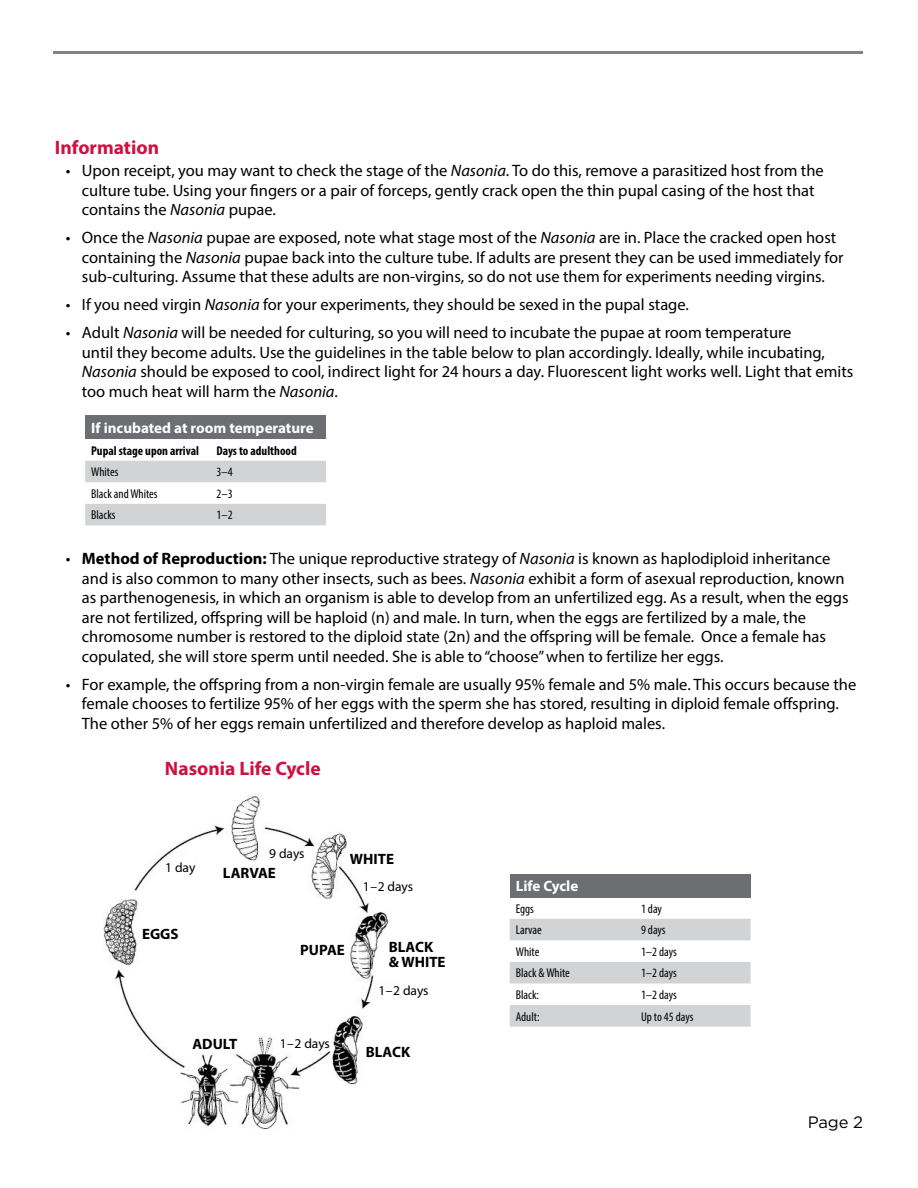
<style>
.page{position:relative;width:918px;height:1188px;background:#fff}
.page>*{position:absolute;margin:0;border:0;box-sizing:border-box;transform-origin:0 0}
.t1{font:700 19.5px "Myriad Pro";color:#ce1141}
.t2{font:16.5px/19.5px "Myriad Pro";color:#000}
.t3{font:16.5px "Gotham";color:#000}
.t4{font:700 15px/15px "Myriad Pro";color:#000}
.t5{font:700 15px "Myriad Pro";color:#fff}
.t6{font:13.5px "Myriad Pro";letter-spacing:-.005em;color:#000}
.t7{font:condensed 12.75px "Myriad Pro";color:#000}
.t8{font:700 condensed 12.75px "Myriad Pro";color:#000}
.s1{font-style:italic}
.s2{font-weight:700}
</style>
<div class="page">
<hr style="left:53px;top:51px;width:810px;height:3px;background:#808285">
<div style="left:85px;top:416px;width:241px;height:23px;background:#6d6e71"></div>
<svg style="left:85px;top:461px;width:241px;height:64px"></svg>
<div style="left:510px;top:874px;width:241px;height:23px;background:#6d6e71"></div>
<svg style="left:510px;top:919px;width:241px;height:108px"></svg>
<img style="left:103px;top:795px;width:293px;height:334px">
<p class="t1" style="left:55px;top:135px;width:106px">Information</p>
<p class="t2" style="left:82px;top:161px;width:743px;text-indent:-16px">• Upon receipt, you may want to check the stage of the <span class="s1">Nasonia</span>. To do this, remove a parasitized host from the culture tube. Using your fingers or a pair of forceps, gently crack open the thin pupal casing of the host that contains the <span class="s1">Nasonia</span> pupae.</p>
<p class="t2" style="left:82px;top:228px;width:763px;text-indent:-16px">• Once the <span class="s1">Nasonia</span> pupae are exposed, note what stage most of the <span class="s1">Nasonia</span> are in. Place the cracked open host containing the <span class="s1">Nasonia</span> pupae back into the culture tube. If adults are present they can be used immediately for sub-culturing. Assume that these adults are non-virgins, so do not use them for experiments needing virgins.</p>
<p class="t2" style="left:66px;top:295px;width:625px">• If you need virgin <span class="s1">Nasonia</span> for your experiments, they should be sexed in the pupal stage.</p>
<p class="t2" style="left:82px;top:323px;width:773px;text-indent:-16px">• Adult <span class="s1">Nasonia</span> will be needed for culturing, so you will need to incubate the pupae at room temperature<br>until they become adults. Use the guidelines in the table below to plan accordingly. Ideally, while incubating, <span class="s1">Nasonia</span> should be exposed to cool, indirect light for 24 hours a day. Fluorescent light works well. Light that emits too much heat will harm the <span class="s1">Nasonia</span>.</p>
<p class="t5" style="left:91px;top:418px;width:224px">If incubated at room temperature</p>
<p class="t8" style="left:91px;top:442px;width:109px">Pupal stage upon arrival</p>
<p class="t8" style="left:216px;top:442px;width:82px">Days to adulthood</p>
<p class="t7" style="left:91px;top:464px;width:29px">Whites</p>
<p class="t7" style="left:216px;top:464px;width:18px">3–4</p>
<p class="t7" style="left:91px;top:486px;width:68px">Black and Whites</p>
<p class="t7" style="left:216px;top:486px;width:18px">2–3</p>
<p class="t7" style="left:91px;top:507px;width:26px">Blacks</p>
<p class="t7" style="left:216px;top:507px;width:18px">1–2</p>
<p class="t2" style="left:82px;top:549px;width:768px;text-indent:-16px">• <span class="s2">Method of Reproduction:</span> The unique reproductive strategy of <span class="s1">Nasonia</span> is known as haplodiploid inheritance and is also common to many other insects, such as bees. <span class="s1">Nasonia</span> exhibit a form of asexual reproduction, known as parthenogenesis, in which an organism is able to develop from an unfertilized egg. As a result, when the eggs are not fertilized, offspring will be haploid (n) and male. In turn, when the eggs are fertilized by a male, the chromosome number is restored to the diploid state (2n) and the offspring will be female. Once a female has copulated, she will store sperm until needed. She is able to “choose” when to fertilize her eggs.</p>
<p class="t2" style="left:82px;top:674px;width:776px;text-indent:-16px">• For example, the offspring from a non-virgin female are usually 95% female and 5% male. This occurs because the female chooses to fertilize 95% of her eggs with the sperm she has stored, resulting in diploid female offspring.<br>The other 5% of her eggs remain unfertilized and therefore develop as haploid males.</p>
<p class="t1" style="left:165px;top:756px;width:157px">Nasonia Life Cycle</p>
<p class="t6" style="left:165px;top:859px;width:32px">1 day</p>
<p class="t4" style="left:142px;top:926px;width:38px">EGGS</p>
<p class="t6" style="left:269px;top:845px;width:37px">9 days</p>
<p class="t4" style="left:223px;top:865px;width:54px">LARVAE</p>
<p class="t4" style="left:350px;top:851px;width:46px">WHITE</p>
<p class="t6" style="left:363px;top:878px;width:52px">1–2 days</p>
<p class="t4" style="left:192px;top:1036px;width:46px">ADULT</p>
<p class="t4" style="left:300px;top:942px;width:46px">PUPAE</p>
<p class="t6" style="left:280px;top:1035px;width:52px">1–2 days</p>
<p class="t4" style="left:389px;top:939px;width:58px">BLACK &amp; WHITE</p>
<p class="t6" style="left:378px;top:982px;width:52px">1–2 days</p>
<p class="t4" style="left:366px;top:1044px;width:46px">BLACK</p>
<p class="t5" style="left:516px;top:876px;width:64px">Life Cycle</p>
<p class="t7" style="left:516px;top:901px;width:20px">Eggs</p>
<p class="t7" style="left:641px;top:901px;width:22px">1 day</p>
<p class="t7" style="left:516px;top:922px;width:28px">Larvae</p>
<p class="t7" style="left:641px;top:922px;width:26px">9 days</p>
<p class="t7" style="left:516px;top:944px;width:25px">White</p>
<p class="t7" style="left:641px;top:944px;width:37px">1–2 days</p>
<p class="t7" style="left:516px;top:966px;width:56px">Black &amp; White</p>
<p class="t7" style="left:641px;top:966px;width:37px">1–2 days</p>
<p class="t7" style="left:516px;top:987px;width:25px">Black:</p>
<p class="t7" style="left:641px;top:987px;width:37px">1–2 days</p>
<p class="t7" style="left:516px;top:1009px;width:25px">Adult:</p>
<p class="t7" style="left:641px;top:1009px;width:54px">Up to 45 days</p>
<p class="t3" style="left:808px;top:1113px;width:57px">Page 2</p>
</div>
